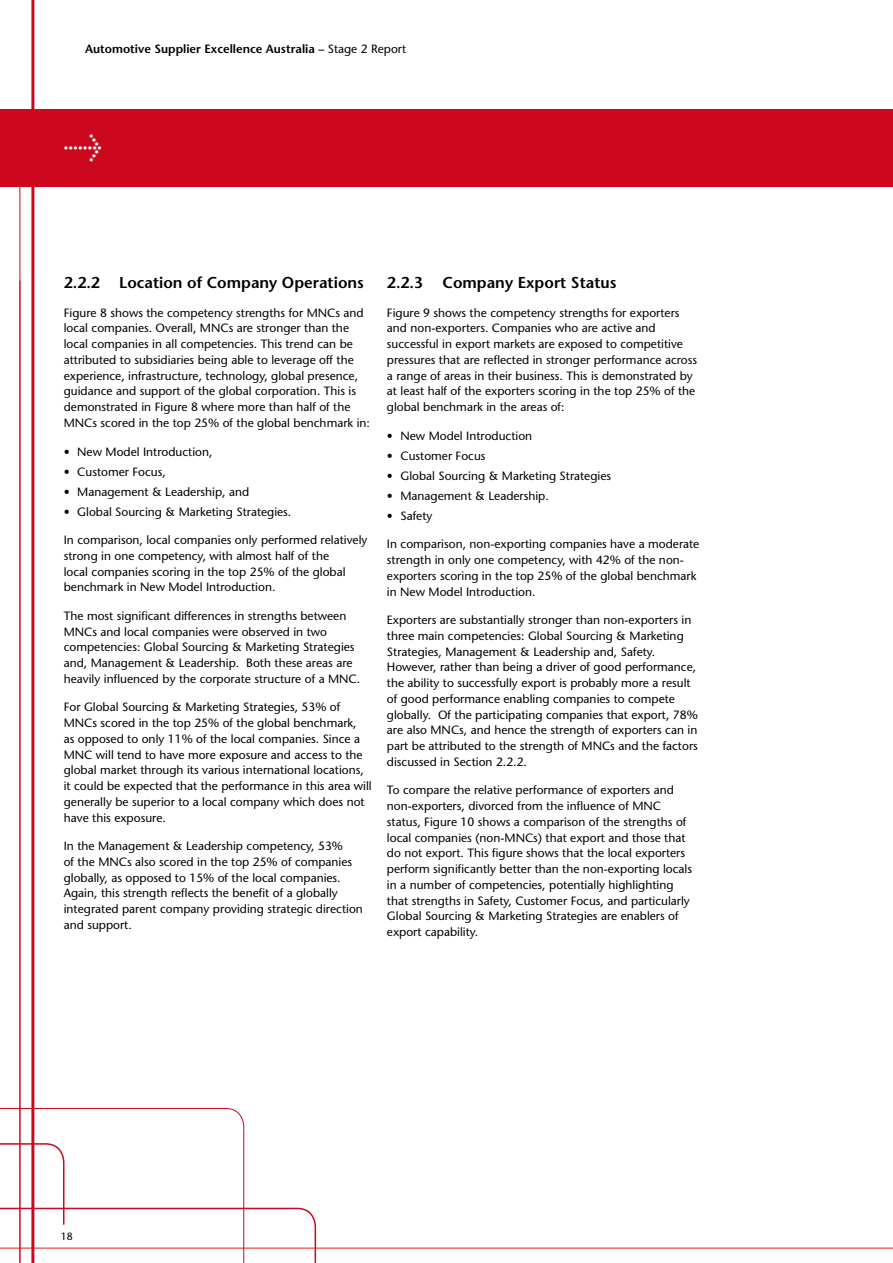
<style>
.page{position:relative;width:893px;height:1263px;background:#fff}
.page>*{position:absolute;margin:0;border:0;box-sizing:border-box;transform-origin:0 0}
.t1{font:33px "Meta Normal Expert";color:#fff}
.t2{font:600 15.75px "Stone Sans";color:#000}
.t3{font:12px/15.8px "Stone Sans";color:#000}
.t4{font:600 12px "Stone Sans";color:#000}
.t5{font:10.5px "Stone Sans";color:#000}
.s1{font-weight:400}
</style>
<div class="page">
<div style="left:0;top:109px;width:893px;height:78px;background:#cc071e"></div>
<hr style="left:20px;top:174px;width:1px;height:1089px;background:#cc071e">
<hr style="left:0;top:1248px;width:893px;height:1px;background:#db211f">
<hr style="left:31px;top:0;width:3px;height:1263px;background:#cc071e">
<svg style="left:0;top:1108px;width:317px;height:155px"></svg>
<p class="t4" style="left:85px;top:42px;width:323px">Automotive Supplier Excellence Australia – <span class="s1">Stage 2 Report</span></p>
<h1 class="t1" style="left:64px;top:127px;width:40px">l</h1>
<h2 class="t2" style="left:64px;top:273px;width:302px">2.2.2 Location of Company Operations</h2>
<p class="t3" style="left:64px;top:305px;width:308px">Figure 8 shows the competency strengths for MNCs and local companies. Overall, MNCs are stronger than the local companies in all competencies. This trend can be attributed to subsidiaries being able to leverage off the experience, infrastructure, technology, global presence, guidance and support of the global corporation. This is demonstrated in Figure 8 where more than half of the MNCs scored in the top 25% of the global benchmark in:</p>
<p class="t3" style="left:64px;top:443px;width:150px">• New Model Introduction,</p>
<p class="t3" style="left:64px;top:463px;width:104px">• Customer Focus,</p>
<p class="t3" style="left:64px;top:483px;width:187px">• Management &amp; Leadership, and</p>
<p class="t3" style="left:64px;top:503px;width:229px">• Global Sourcing &amp; Marketing Strategies.</p>
<p class="t3" style="left:64px;top:532px;width:305px">In comparison, local companies only performed relatively strong in one competency, with almost half of the<br>local companies scoring in the top 25% of the global benchmark in New Model Introduction.</p>
<p class="t3" style="left:64px;top:608px;width:298px">The most significant differences in strengths between MNCs and local companies were observed in two competencies: Global Sourcing &amp; Marketing Strategies and, Management &amp; Leadership. Both these areas are heavily influenced by the corporate structure of a MNC.</p>
<p class="t3" style="left:64px;top:699px;width:309px">For Global Sourcing &amp; Marketing Strategies, 53% of MNCs scored in the top 25% of the global benchmark,<br>as opposed to only 11% of the local companies. Since a MNC will tend to have more exposure and access to the global market through its various international locations, it could be expected that the performance in this area will generally be superior to a local company which does not have this exposure.</p>
<p class="t3" style="left:64px;top:838px;width:301px">In the Management &amp; Leadership competency, 53%<br>of the MNCs also scored in the top 25% of companies globally, as opposed to 15% of the local companies.<br>Again, this strength reflects the benefit of a globally integrated parent company providing strategic direction and support.</p>
<h2 class="t2" style="left:387px;top:273px;width:231px">2.2.3 Company Export Status</h2>
<p class="t3" style="left:387px;top:305px;width:312px">Figure 9 shows the competency strengths for exporters and non-exporters. Companies who are active and successful in export markets are exposed to competitive pressures that are reflected in stronger performance across a range of areas in their business. This is demonstrated by at least half of the exporters scoring in the top 25% of the global benchmark in the areas of:</p>
<p class="t3" style="left:387px;top:428px;width:147px">• New Model Introduction</p>
<p class="t3" style="left:387px;top:448px;width:100px">• Customer Focus</p>
<p class="t3" style="left:387px;top:468px;width:226px">• Global Sourcing &amp; Marketing Strategies</p>
<p class="t3" style="left:387px;top:488px;width:163px">• Management &amp; Leadership.</p>
<p class="t3" style="left:387px;top:508px;width:47px">• Safety</p>
<p class="t3" style="left:387px;top:536px;width:314px">In comparison, non-exporting companies have a moderate strength in only one competency, with 42% of the non&shy;exporters scoring in the top 25% of the global benchmark in New Model Introduction.</p>
<p class="t3" style="left:387px;top:612px;width:312px">Exporters are substantially stronger than non-exporters in three main competencies: Global Sourcing &amp; Marketing Strategies, Management &amp; Leadership and, Safety.<br>However, rather than being a driver of good performance, the ability to successfully export is probably more a result of good performance enabling companies to compete globally. Of the participating companies that export, 78% are also MNCs, and hence the strength of exporters can in part be attributed to the strength of MNCs and the factors discussed in Section 2.2.2.</p>
<p class="t3" style="left:387px;top:782px;width:307px">To compare the relative performance of exporters and non-exporters, divorced from the influence of MNC status, Figure 10 shows a comparison of the strengths of local companies (non-MNCs) that export and those that do not export. This figure shows that the local exporters perform significantly better than the non-exporting locals in a number of competencies, potentially highlighting that strengths in Safety, Customer Focus, and particularly Global Sourcing &amp; Marketing Strategies are enablers of export capability.</p>
<p class="t5" style="left:61px;top:1230px;width:14px">18</p>
</div>
